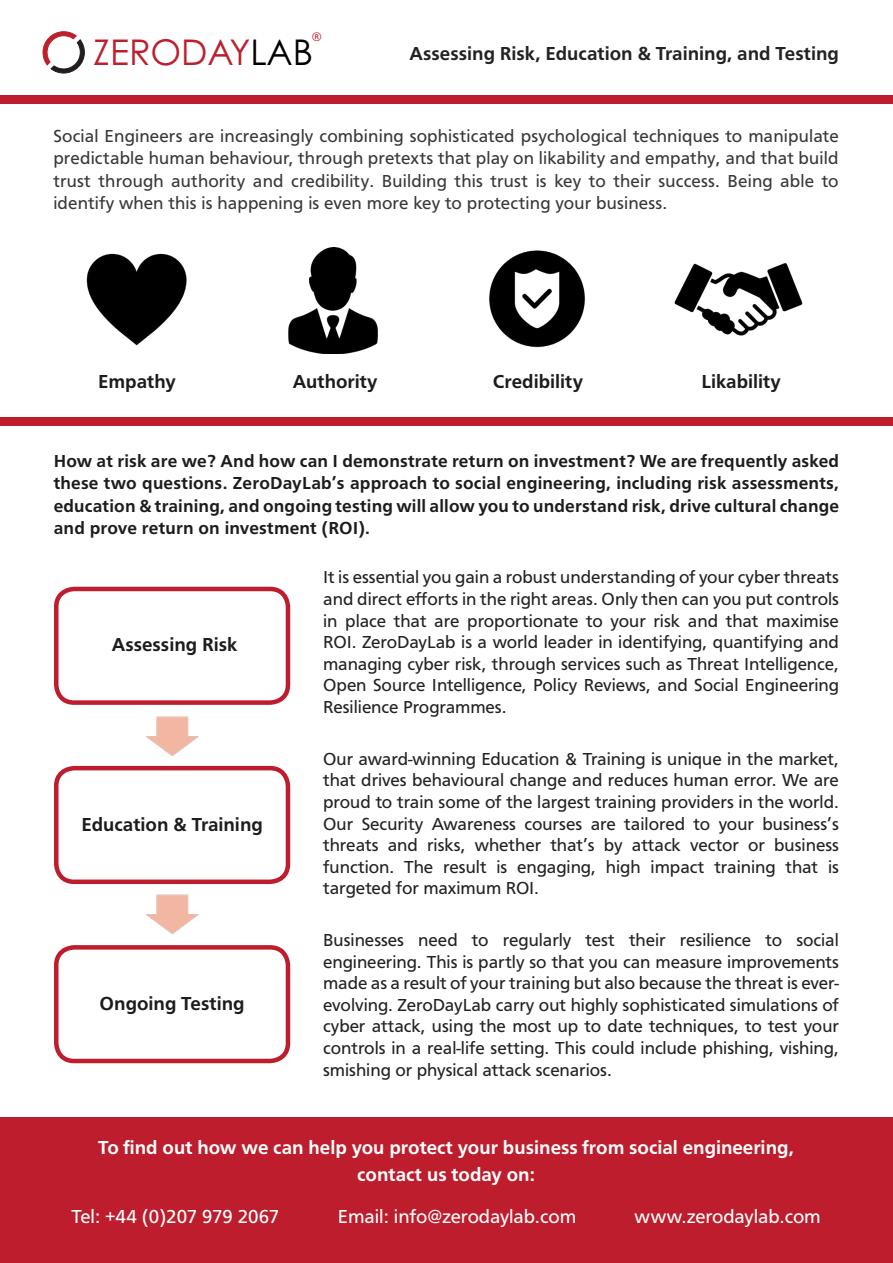
<style>
.page{position:relative;width:893px;height:1263px;background:#fff}
.page>*{position:absolute;margin:0;border:0;box-sizing:border-box;transform-origin:0 0}
.t1{font:35.4px "Century Gothic";color:#bd202d}
.t2{font:700 19.5px/27px "Carto Gothic Std";color:#fff;text-align:center}
.t3{font:700 19.5px "Carto Gothic Std";color:#1c1c1c}
.t4{font:19.5px "Carto Gothic Std";letter-spacing:-.005em;color:#fff}
.t5{font:700 19.5px "Carto Gothic Std";color:#222223}
.t6{font:18px/21.6px "Carto Gothic Std";color:#222223;text-align:justify}
.t7{font:18px/22.5px "Carto Gothic Std";letter-spacing:.01em;color:#383839;text-align:justify}
.t8{font:700 18px/22.5px "Carto Gothic Std";letter-spacing:.01em;color:#1c1c1c;text-align:justify}
.t9{font:12.75px "Carto Gothic Std";color:#bd202d}
.s1{color:#000}
</style>
<div class="page">
<div style="left:0;top:1117px;width:893px;height:146px;background:#bd1d2c"></div>
<div style="left:0;top:95px;width:893px;height:8px;background:#bd1d2c"></div>
<svg style="left:43px;top:31px;width:42px;height:42px"></svg>
<div style="left:54px;top:587px;width:236px;height:118px;border:4px solid #bd1d2c;border-radius:18px"></div>
<div style="left:54px;top:766px;width:236px;height:118px;border:4px solid #bd1d2c;border-radius:18px"></div>
<div style="left:54px;top:945px;width:236px;height:118px;border:4px solid #bd1d2c;border-radius:18px"></div>
<img style="left:146px;top:716px;width:53px;height:40px">
<img style="left:146px;top:894px;width:53px;height:40px">
<div style="left:0;top:418px;width:893px;height:8px;background:#bd1d2c"></div>
<img style="left:86px;top:253px;width:101px;height:93px">
<img style="left:288px;top:248px;width:90px;height:105px">
<img style="left:489px;top:250px;width:97px;height:98px">
<img style="left:674px;top:263px;width:129px;height:73px">
<p class="t9" style="left:312px;top:29px;width:12px">®</p>
<h1 class="t1" style="left:93px;top:31px;width:221px">ZERODAY<span class="s1">LAB</span></h1>
<p class="t5" style="left:409px;top:42px;width:431px">Assessing Risk, Education &amp; Training, and Testing</p>
<p class="t7" style="left:53px;top:124px;width:787px">Social Engineers are increasingly combining sophisticated psychological techniques to manipulate predictable human behaviour, through pretexts that play on likability and empathy, and that build trust through authority and credibility. Building this trust is key to their success. Being able to identify when this is happening is even more key to protecting your business.</p>
<p class="t3" style="left:98px;top:370px;width:79px">Empathy</p>
<p class="t3" style="left:293px;top:370px;width:86px">Authority</p>
<p class="t3" style="left:493px;top:370px;width:92px">Credibility</p>
<p class="t3" style="left:701px;top:370px;width:81px">Likability</p>
<p class="t8" style="left:54px;top:449px;width:787px">How at risk are we? And how can I demonstrate return on investment? We are frequently asked these two questions. ZeroDayLab’s approach to social engineering, including risk assessments, education &amp; training, and ongoing testing will allow you to understand risk, drive cultural change and prove return on investment (ROI).</p>
<p class="t3" style="left:112px;top:633px;width:127px">Assessing Risk</p>
<p class="t3" style="left:81px;top:813px;width:183px">Education &amp; Training</p>
<p class="t3" style="left:100px;top:993px;width:146px">Ongoing Testing</p>
<p class="t6" style="left:323px;top:567px;width:517px">It is essential you gain a robust understanding of your cyber threats and direct efforts in the right areas. Only then can you put controls in place that are proportionate to your risk and that maximise ROI. ZeroDayLab is a world leader in identifying, quantifying and managing cyber risk, through services such as Threat Intelligence, Open Source Intelligence, Policy Reviews, and Social Engineering Resilience Programmes.</p>
<p class="t6" style="left:323px;top:748px;width:517px">Our award-winning Education &amp; Training is unique in the market, that drives behavioural change and reduces human error. We are proud to train some of the largest training providers in the world.<br>Our Security Awareness courses are tailored to your business’s threats and risks, whether that’s by attack vector or business function. The result is engaging, high impact training that is targeted for maximum ROI.</p>
<p class="t6" style="left:323px;top:929px;width:517px">Businesses need to regularly test their resilience to social engineering. This is partly so that you can measure improvements made as a result of your training but also because the threat is ever&shy;evolving. ZeroDayLab carry out highly sophisticated simulations of cyber attack, using the most up to date techniques, to test your controls in a real-life setting. This could include phishing, vishing, smishing or physical attack scenarios.</p>
<p class="t2" style="left:98px;top:1134px;width:697px">To find out how we can help you protect your business from social engineering, contact us today on:</p>
<p class="t4" style="left:71px;top:1205px;width:209px">Tel: +44 (0)207 979 2067</p>
<p class="t4" style="left:338px;top:1205px;width:240px">Email: info@zerodaylab.com</p>
<p class="t4" style="left:635px;top:1205px;width:188px">www.zerodaylab.com</p>
</div>
